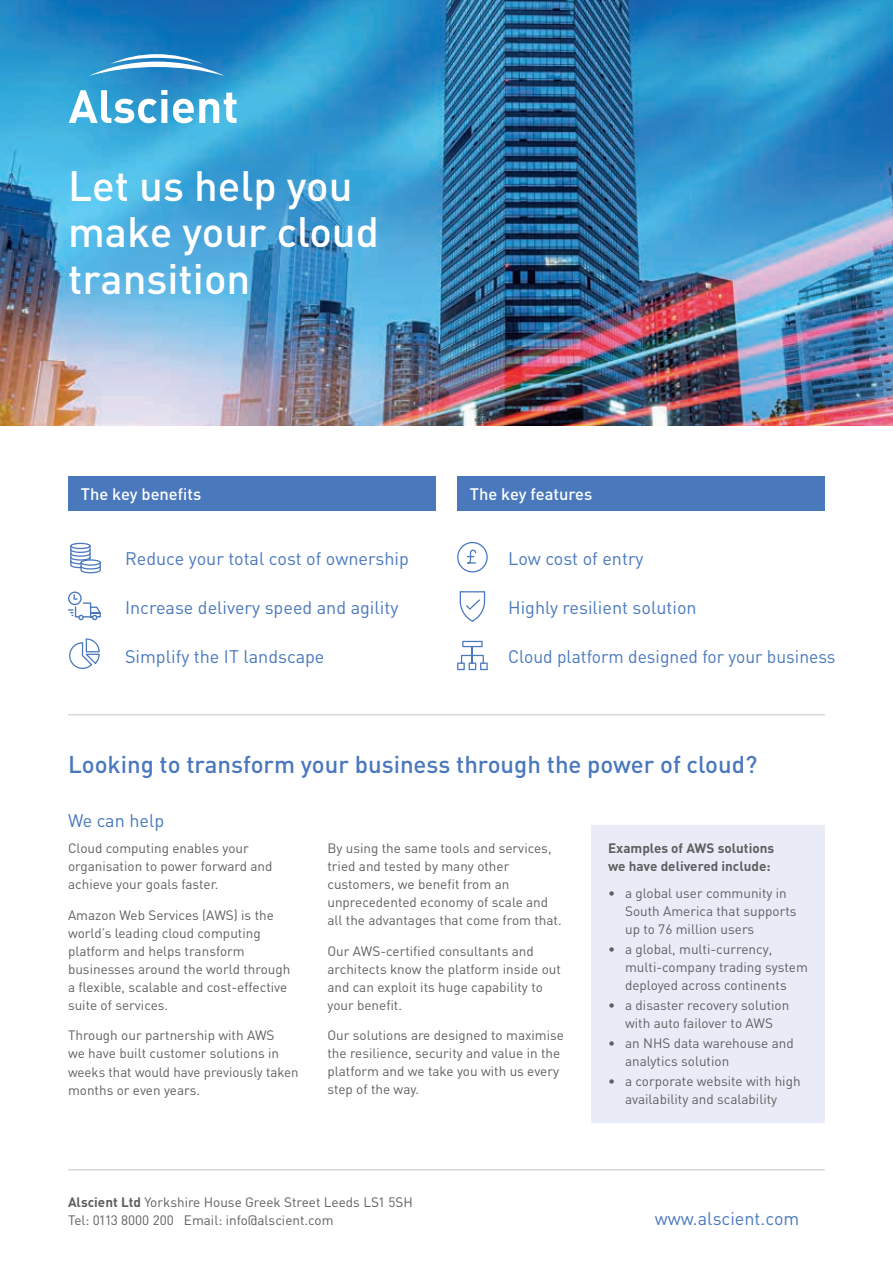
<style>
.page{position:relative;width:893px;height:1263px;background:#fff}
.page>*{position:absolute;margin:0;border:0;box-sizing:border-box;transform-origin:0 0}
.t1{font:500 42px/46.5px "DIN";color:#fff}
.t2{font:500 24px "DIN";color:#4a78bd}
.t3{font:18px "DIN";color:#4a78bd}
.t4{font:500 16.5px "DIN";color:#fff}
.t5{font:13.5px/18px "DIN";color:#5f5f62}
.t6{font:700 13.5px/18px "DIN";color:#5f5f62}
.s1{font-weight:700}
</style>
<div class="page">
<img style="left:0;top:0;width:893px;height:425px">
<svg style="left:89px;top:54px;width:136px;height:22px"></svg>
<svg style="left:69px;top:90px;width:167px;height:33px"></svg>
<div style="left:591px;top:825px;width:234px;height:298px;background:#e9ecf6"></div>
<div style="left:68px;top:476px;width:368px;height:34px;background:#4a78bd"></div>
<div style="left:457px;top:476px;width:368px;height:34px;background:#4a78bd"></div>
<hr style="left:68px;top:1169px;width:757px;height:1px;background:#c5c6c8">
<hr style="left:68px;top:714px;width:757px;height:1px;background:#c5c6c8">
<svg style="left:70px;top:543px;width:31px;height:30px"></svg>
<svg style="left:68px;top:591px;width:33px;height:29px"></svg>
<svg style="left:69px;top:638px;width:31px;height:31px"></svg>
<svg style="left:457px;top:542px;width:31px;height:30px"></svg>
<svg style="left:457px;top:641px;width:31px;height:29px"></svg>
<svg style="left:460px;top:591px;width:25px;height:31px"></svg>
<h1 class="t1" style="left:68px;top:161px;width:312px">Let us help you make your cloud transition</h1>
<p class="t4" style="left:81px;top:484px;width:122px">The key benefits</p>
<p class="t4" style="left:470px;top:484px;width:124px">The key features</p>
<h3 class="t3" style="left:125px;top:548px;width:285px">Reduce your total cost of ownership</h3>
<h3 class="t3" style="left:125px;top:596px;width:275px">Increase delivery speed and agility</h3>
<h3 class="t3" style="left:125px;top:645px;width:201px">Simplify the IT landscape</h3>
<h3 class="t3" style="left:508px;top:548px;width:137px">Low cost of entry</h3>
<h3 class="t3" style="left:508px;top:596px;width:190px">Highly resilient solution</h3>
<h3 class="t3" style="left:508px;top:645px;width:329px">Cloud platform designed for your business</h3>
<h2 class="t2" style="left:68px;top:748px;width:691px">Looking to transform your business through the power of cloud?</h2>
<h3 class="t3" style="left:68px;top:809px;width:98px">We can help</h3>
<p class="t5" style="left:68px;top:839px;width:206px">Cloud computing enables your organisation to power forward and achieve your goals faster.</p>
<p class="t5" style="left:68px;top:905px;width:224px">Amazon Web Services (AWS) is the world’s leading cloud computing platform and helps transform businesses around the world through a flexible, scalable and cost-effective suite of services.</p>
<p class="t5" style="left:68px;top:1026px;width:232px">Through our partnership with AWS<br>we have built customer solutions in weeks that would have previously taken months or even years.</p>
<p class="t5" style="left:327px;top:839px;width:236px">By using the same tools and services, tried and tested by many other customers, we benefit from an unprecedented economy of scale and all the advantages that come from that.</p>
<p class="t5" style="left:327px;top:941px;width:235px">Our AWS-certified consultants and architects know the platform inside out and can exploit its huge capability to your benefit.</p>
<p class="t5" style="left:327px;top:1026px;width:238px">Our solutions are designed to maximise the resilience, security and value in the platform and we take you with us every step of the way.</p>
<p class="t5" style="left:68px;top:1192px;width:346px"><span class="s1">Alscient Ltd</span> Yorkshire House Greek Street Leeds LS1 5SH<br>Tel: 0113 8000 200 Email: info@alscient.com</p>
<p class="t6" style="left:608px;top:839px;width:168px">Examples of AWS solutions we have delivered include:</p>
<p class="t5" style="left:625px;top:883px;width:173px;text-indent:-17px">• a global user community in<br>South America that supports up to 76 million users</p>
<p class="t5" style="left:625px;top:940px;width:184px;text-indent:-17px">• a global, multi-currency, multi-company trading system deployed across continents</p>
<p class="t5" style="left:608px;top:996px;width:183px;text-align:center">• a disaster recovery solution with auto failover to AWS</p>
<p class="t5" style="left:625px;top:1034px;width:170px;text-indent:-17px">• an NHS data warehouse and analytics solution</p>
<p class="t5" style="left:608px;top:1072px;width:194px;text-align:center">• a corporate website with high availability and scalability</p>
<h3 class="t3" style="left:655px;top:1207px;width:146px">www.alscient.com</h3>
</div>
